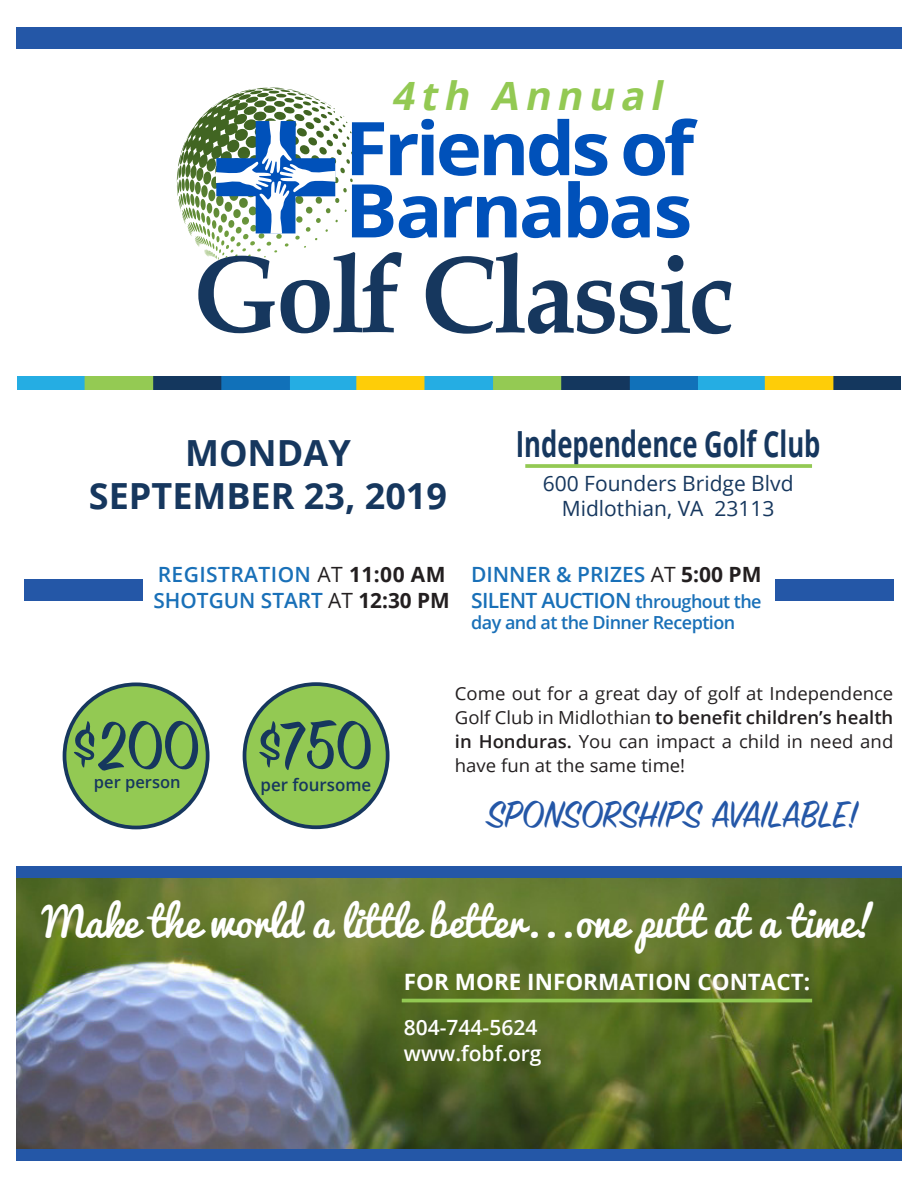
<style>
.page{position:relative;width:918px;height:1188px;background:#fff}
.page>*{position:absolute;margin:0;border:0;box-sizing:border-box;transform-origin:0 0}
.t1{font:700 110.1px "Book Antiqua";letter-spacing:-.035em;color:#16375e;scale:.94 1}
.t2{font:italic 77.1px "Sign Painter House Script";color:#16375e}
.t3{font:700 74.1px/62.2px "Open Sans";letter-spacing:-.05em;color:#0051ba;scale:1.06 1}
.t4{font:italic 42px "Sign Painter House Script";letter-spacing:-.01em;color:#2457a7}
.t5{font:40.35px "Pacifico";color:#fff}
.t6{font:italic 700 39px "Open Sans";color:#93c953}
.t7{font:700 36px "Open Sans";color:#16375e}
.t8{font:700 36px "Open Sans";color:#16375e;scale:.71 1}
.t9{font:italic 700 35.85px "Open Sans";letter-spacing:.195em;color:#93c953}
.t10{font:700 22.5px "Open Sans";color:#fff}
.t11{font:600 21px "Open Sans";color:#1970b8}
.t12{font:21px "Open Sans";color:#16375e}
.t13{font:600 21px "Open Sans";letter-spacing:-.03em;color:#1970b8}
.t14{font:600 21px "Open Sans";color:#fff}
.t15{font:600 21px "Open Sans";letter-spacing:.02em;color:#1970b8}
.t16{font:18px/24px "Open Sans";color:#231f20;text-align:justify}
.t17{font:600 18px "Open Sans";letter-spacing:-.03em;color:#1970b8}
.t18{font:600 17.25px "Open Sans";color:#16375e}
.t19{font:600 16.5px "Open Sans";color:#16375e}
.s1{font-weight:400;color:#231f20}
.s2{font-weight:700;color:#231f20}
.s3{font-size:18px}
.s4{font-weight:600}
</style>
<div class="page">
<img style="left:16px;top:878px;width:886px;height:272px">
<svg style="left:525px;top:464px;width:287px;height:4px"></svg>
<div style="left:24px;top:579px;width:119px;height:22px;background:#2457a7"></div>
<div style="left:775px;top:579px;width:119px;height:22px;background:#2457a7"></div>
<hr style="left:402px;top:999px;width:410px;height:3px;background:#93c953">
<div style="left:16px;top:27px;width:886px;height:22px;background:#2457a7"></div>
<img style="left:17px;top:376px;width:884px;height:13px">
<div style="left:16px;top:866px;width:886px;height:12px;background:#2457a7"></div>
<div style="left:16px;top:1150px;width:886px;height:11px;background:#2457a7"></div>
<svg style="left:176px;top:87px;width:181px;height:178px"></svg>
<div style="left:165px;top:97px;width:21px;height:22px;background:#fff"></div>
<div style="left:336px;top:76px;width:381px;height:38px;background:#fff"></div>
<div style="left:65px;top:684px;width:143px;height:144px;background:#93c953;border-radius:50%"></div>
<div style="left:63px;top:682px;width:147px;height:147px;border:4px solid #16375e;border-radius:50%"></div>
<div style="left:245px;top:684px;width:143px;height:143px;background:#93c953;border-radius:50%"></div>
<div style="left:243px;top:682px;width:147px;height:147px;border:4px solid #16375e;border-radius:50%"></div>
<p class="t6" style="left:391px;top:69px;width:282px">4th Annual</p>
<p class="t9" style="left:404px;top:72px;width:252px">2nd Annual</p>
<p class="t3" style="left:345px;top:115px;width:331px">Friends of<br>Barnabas</p>
<p class="t1" style="left:194px;top:220px;width:578px">Golf Classic</p>
<p class="t7" style="left:185px;top:427px;width:167px">MONDAY</p>
<p class="t7" style="left:89px;top:471px;width:360px">SEPTEMBER 23, 2019</p>
<p class="t15" style="left:158px;top:560px;width:289px">REGISTRATION <span class="s1">AT</span> <span class="s2">11:00 AM</span></p>
<p class="t11" style="left:154px;top:585px;width:298px">SHOTGUN START <span class="s1">AT</span> <span class="s2">12:30 PM</span></p>
<p class="t8" style="left:516px;top:418px;width:431px">Independence Golf Club</p>
<p class="t12" style="left:543px;top:469px;width:252px">600 Founders Bridge Blvd</p>
<p class="t12" style="left:562px;top:494px;width:214px">Midlothian, VA 23113</p>
<p class="t11" style="left:471px;top:560px;width:292px">DINNER &amp; PRIZES <span class="s1">AT</span> <span class="s2">5:00 PM</span></p>
<p class="t13" style="left:471px;top:586px;width:292px">SILENT AUCTION <span class="s3">throughout the</span></p>
<p class="t17" style="left:471px;top:610px;width:266px">day and at the Dinner Reception</p>
<p class="t2" style="left:78px;top:698px;width:341px">$200 $750</p>
<p class="t18" style="left:260px;top:773px;width:112px">per foursome</p>
<p class="t19" style="left:94px;top:771px;width:88px">per person</p>
<p class="t16" style="left:455px;top:681px;width:440px">Come out for a great day of golf at Independence Golf Club in Midlothian <span class="s4">to benefit children’s health in Honduras.</span> You can impact a child in need and have fun at the same time!</p>
<p class="t4" style="left:488px;top:789px;width:374px">SPONSORSHIPS AVAILABLE!</p>
<p class="t5" style="left:42px;top:887px;width:837px">Make the world a little better...one putt at a time!</p>
<p class="t10" style="left:404px;top:966px;width:408px">FOR MORE INFORMATION CONTACT:</p>
<p class="t14" style="left:404px;top:1013px;width:135px">804-744-5624</p>
<p class="t14" style="left:404px;top:1039px;width:139px">www.fobf.org</p>
</div>
